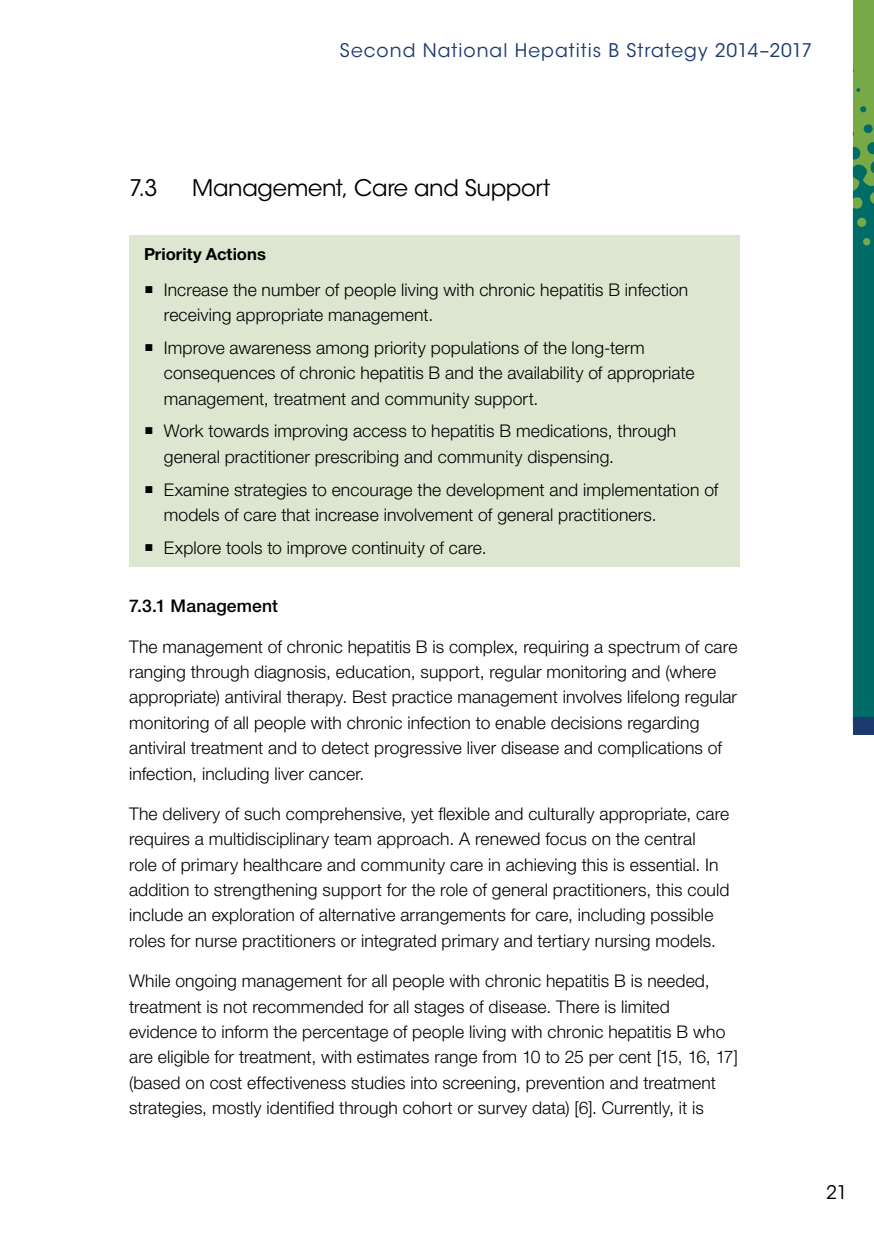
<style>
.page{position:relative;width:874px;height:1241px;background:#fff}
.page>*{position:absolute;margin:0;border:0;box-sizing:border-box;transform-origin:0 0}
.t1{font:22.75px "ITC Avant Garde Std";letter-spacing:-.015em;color:#000}
.t2{font:18.72px "ITC Avant Garde Std";letter-spacing:.055em;color:#1b3a6f}
.t3{font:18.72px "ITC Avant Garde Std";color:#000}
.t4{font:300 17.5px/25.4px "Helvetica Neue LT Std";letter-spacing:.005em;color:#000}
.t5{font:500 17.5px "Helvetica Neue LT Std";letter-spacing:.01em;color:#000}
.t6{font:700 16.62px "Helvetica Neue LT Std";color:#000}
</style>
<div class="page">
<div style="left:852px;top:0;width:21px;height:535px;background:#77aa46"></div>
<svg style="left:852px;top:60px;width:21px;height:657px;background:#328875"></svg>
<div style="left:852px;top:717px;width:21px;height:17px;background:#1b3a6f"></div>
<div style="left:129px;top:235px;width:610px;height:332px;background:#dde6d0"></div>
<p class="t2" style="left:339px;top:39px;width:473px">Second National Hepatitis B Strategy 2014–2017</p>
<h1 class="t1" style="left:129px;top:173px;width:30px">7.3</h1>
<h1 class="t1" style="left:192px;top:173px;width:359px">Management, Care and Support</h1>
<p class="t6" style="left:144px;top:244px;width:123px">Priority Actions</p>
<p class="t4" style="left:164px;top:276px;width:525px">Increase the number of people living with chronic hepatitis B infection receiving appropriate management.</p>
<p class="t4" style="left:164px;top:334px;width:532px">Improve awareness among priority populations of the long-term consequences of chronic hepatitis B and the availability of appropriate management, treatment and community support.</p>
<p class="t4" style="left:164px;top:418px;width:513px">Work towards improving access to hepatitis B medications, through general practitioner prescribing and community dispensing.</p>
<p class="t4" style="left:164px;top:476px;width:556px">Examine strategies to encourage the development and implementation of models of care that increase involvement of general practitioners.</p>
<p class="t4" style="left:164px;top:534px;width:324px">Explore tools to improve continuity of care.</p>
<p class="t5" style="left:129px;top:595px;width:150px">7.3.1 Management</p>
<p class="t4" style="left:129px;top:633px;width:609px">The management of chronic hepatitis B is complex, requiring a spectrum of care ranging through diagnosis, education, support, regular monitoring and (where appropriate) antiviral therapy. Best practice management involves lifelong regular monitoring of all people with chronic infection to enable decisions regarding antiviral treatment and to detect progressive liver disease and complications of infection, including liver cancer.</p>
<p class="t4" style="left:129px;top:800px;width:601px">The delivery of such comprehensive, yet flexible and culturally appropriate, care requires a multidisciplinary team approach. A renewed focus on the central<br>role of primary healthcare and community care in achieving this is essential. In addition to strengthening support for the role of general practitioners, this could include an exploration of alternative arrangements for care, including possible roles for nurse practitioners or integrated primary and tertiary nursing models.</p>
<p class="t4" style="left:129px;top:967px;width:610px">While ongoing management for all people with chronic hepatitis B is needed, treatment is not recommended for all stages of disease. There is limited evidence to inform the percentage of people living with chronic hepatitis B who are eligible for treatment, with estimates range from 10 to 25 per cent [15, 16, 17] (based on cost effectiveness studies into screening, prevention and treatment strategies, mostly identified through cohort or survey data) [6]. Currently, it is</p>
<p class="t3" style="left:825px;top:1180px;width:23px">21</p>
</div>
